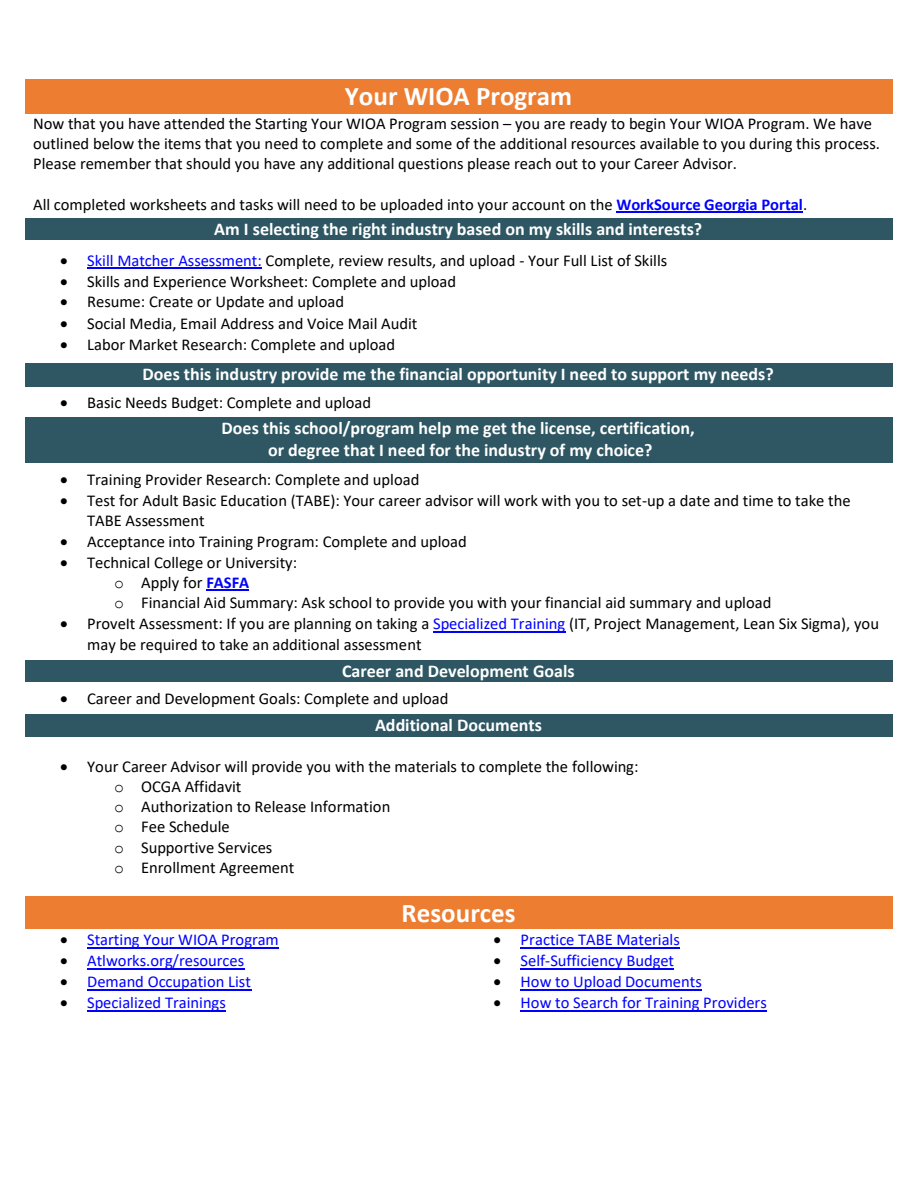
<style>
.page{position:relative;width:918px;height:1188px;background:#fff}
.page>*{position:absolute;margin:0;border:0;box-sizing:border-box;transform-origin:0 0}
.t1{font:700 27px "Calibri";color:#fff}
.t2{font:700 18px "Calibri";color:#fff}
.t3{font:16.5px/20.1px "Calibri";color:#000}
.t4{font:16.5px "Calibri";color:#00f}
.s1{font-weight:700;color:#00f}
.s2{color:#00f}
.s3{font-family:"Courier New"}
.s4{color:#000}
</style>
<div class="page">
<div style="left:25px;top:79px;width:867px;height:34px;background:#ed7d31"></div>
<hr style="left:616px;top:211px;width:187px;height:1px;background:#00f">
<div style="left:33px;top:218px;width:851px;height:22px;background:#2e5763"></div>
<hr style="left:87px;top:267px;width:175px;height:1px;background:#00f">
<div style="left:25px;top:363px;width:867px;height:24px;background:#2e5763"></div>
<div style="left:25px;top:417px;width:867px;height:45px;background:#2e5763"></div>
<hr style="left:206px;top:590px;width:43px;height:1px;background:#00f">
<hr style="left:433px;top:631px;width:132px;height:1px;background:#00f">
<div style="left:33px;top:660px;width:851px;height:22px;background:#2e5763"></div>
<div style="left:25px;top:714px;width:867px;height:23px;background:#2e5763"></div>
<div style="left:33px;top:896px;width:851px;height:33px;background:#ed7d31"></div>
<hr style="left:87px;top:947px;width:192px;height:1px;background:#00f">
<hr style="left:87px;top:968px;width:157px;height:1px;background:#00f">
<hr style="left:87px;top:989px;width:164px;height:1px;background:#00f">
<hr style="left:87px;top:1010px;width:139px;height:1px;background:#00f">
<hr style="left:521px;top:947px;width:159px;height:1px;background:#00f">
<hr style="left:521px;top:968px;width:153px;height:1px;background:#00f">
<hr style="left:521px;top:989px;width:181px;height:1px;background:#00f">
<hr style="left:521px;top:1010px;width:246px;height:1px;background:#00f">
<p class="t1" style="left:345px;top:85px;width:229px">Your WIOA Program</p>
<p class="t3" style="left:33px;top:115px;width:848px">Now that you have attended the Starting Your WIOA Program session – you are ready to begin Your WIOA Program. We have outlined below the items that you need to complete and some of the additional resources available to you during this process.<br>Please remember that should you have any additional questions please reach out to your Career Advisor.</p>
<p class="t3" style="left:33px;top:195px;width:776px">All completed worksheets and tasks will need to be uploaded into your account on the <span class="s1">WorkSource Georgia Portal</span>.</p>
<p class="t2" style="left:214px;top:222px;width:490px">Am I selecting the right industry based on my skills and interests?</p>
<p class="t3" style="left:60px;top:251px;width:609px">• <span class="s2">Skill Matcher Assessment:</span> Complete, review results, and upload - Your Full List of Skills</p>
<p class="t3" style="left:60px;top:272px;width:397px">• Skills and Experience Worksheet: Complete and upload</p>
<p class="t3" style="left:60px;top:293px;width:285px">• Resume: Create or Update and upload</p>
<p class="t3" style="left:60px;top:314px;width:359px">• Social Media, Email Address and Voice Mail Audit</p>
<p class="t3" style="left:60px;top:335px;width:337px">• Labor Market Research: Complete and upload</p>
<p class="t2" style="left:143px;top:367px;width:633px">Does this industry provide me the financial opportunity I need to support my needs?</p>
<p class="t3" style="left:60px;top:394px;width:313px">• Basic Needs Budget: Complete and upload</p>
<p class="t2" style="left:222px;top:421px;width:475px">Does this school/program help me get the license, certification,</p>
<p class="t2" style="left:268px;top:443px;width:386px">or degree that I need for the industry of my choice?</p>
<p class="t3" style="left:60px;top:471px;width:361px">• Training Provider Research: Complete and upload</p>
<p class="t3" style="left:87px;top:492px;width:765px;text-indent:-27px">• Test for Adult Basic Education (TABE): Your career advisor will work with you to set-up a date and time to take the<br>TABE Assessment</p>
<p class="t3" style="left:60px;top:533px;width:408px">• Acceptance into Training Program: Complete and upload</p>
<p class="t3" style="left:60px;top:554px;width:239px">• Technical College or University:</p>
<p class="t3" style="left:114px;top:574px;width:137px"><span class="s3">o</span> Apply for <span class="s1">FASFA</span></p>
<p class="t3" style="left:114px;top:594px;width:659px"><span class="s3">o</span> Financial Aid Summary: Ask school to provide you with your financial aid summary and upload</p>
<p class="t3" style="left:87px;top:615px;width:793px;text-indent:-27px">• ProveIt Assessment: If you are planning on taking a <span class="s2">Specialized Training</span> (IT, Project Management, Lean Six Sigma), you may be required to take an additional assessment</p>
<p class="t2" style="left:342px;top:663px;width:234px">Career and Development Goals</p>
<p class="t3" style="left:60px;top:690px;width:390px">• Career and Development Goals: Complete and upload</p>
<p class="t2" style="left:375px;top:718px;width:169px">Additional Documents</p>
<p class="t3" style="left:60px;top:758px;width:580px">• Your Career Advisor will provide you with the materials to complete the following:</p>
<p class="t3" style="left:114px;top:778px;width:129px"><span class="s3">o</span> OCGA Affidavit</p>
<p class="t3" style="left:114px;top:798px;width:278px"><span class="s3">o</span> Authorization to Release Information</p>
<p class="t3" style="left:114px;top:818px;width:117px"><span class="s3">o</span> Fee Schedule</p>
<p class="t3" style="left:114px;top:838px;width:160px"><span class="s3">o</span> Supportive Services</p>
<p class="t3" style="left:114px;top:859px;width:182px"><span class="s3">o</span> Enrollment Agreement</p>
<p class="t1" style="left:402px;top:901px;width:115px">Resources</p>
<p class="t4" style="left:60px;top:933px;width:220px"><span class="s4">•</span> Starting Your WIOA Program</p>
<p class="t4" style="left:60px;top:954px;width:186px"><span class="s4">•</span> Atlworks.org/resources</p>
<p class="t4" style="left:60px;top:975px;width:192px"><span class="s4">•</span> Demand Occupation List</p>
<p class="t4" style="left:60px;top:996px;width:167px"><span class="s4">•</span> Specialized Trainings</p>
<p class="t4" style="left:494px;top:933px;width:188px"><span class="s4">•</span> Practice TABE Materials</p>
<p class="t4" style="left:494px;top:954px;width:182px"><span class="s4">•</span> Self-Sufficiency Budget</p>
<p class="t4" style="left:494px;top:975px;width:210px"><span class="s4">•</span> How to Upload Documents</p>
<p class="t4" style="left:494px;top:996px;width:275px"><span class="s4">•</span> How to Search for Training Providers</p>
</div>
